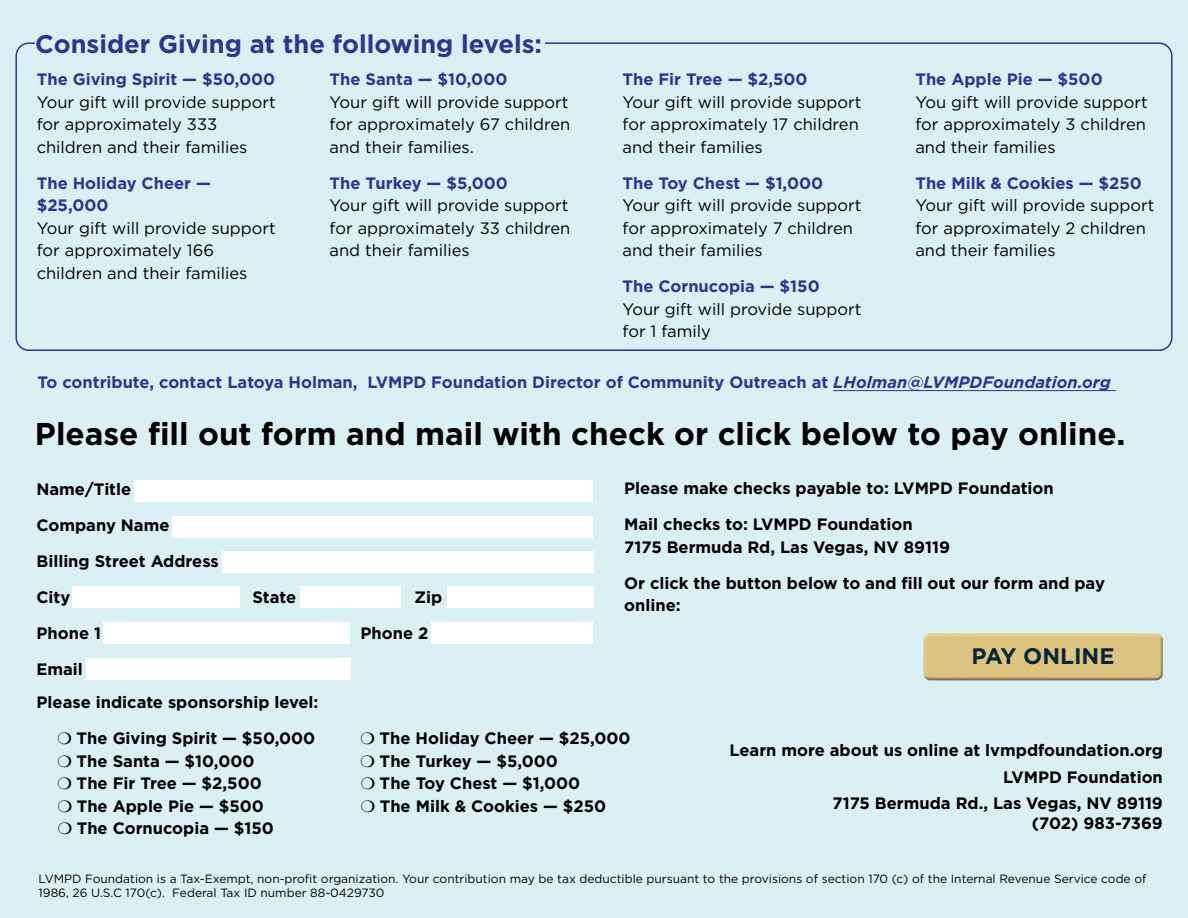
<style>
.page{position:relative;width:1188px;height:918px;background:#dbf0f5}
.page>*{position:absolute;margin:0;border:0;box-sizing:border-box;transform-origin:0 0}
.t1{font:700 31.5px "Gotham";color:#000}
.t2{font:700 25.5px "Gotham";color:#29378d}
.t3{font:700 22.5px "Gotham";color:#0a2538}
.t4{font:16.5px/22.5px "Gotham";color:#000}
.t5{font:700 16.5px/36px "Gotham";color:#000}
.t6{font:700 16.5px/22.5px "Gotham";color:#29378d}
.t7{font:12px/14.4px "Gotham";color:#000}
.s1{font-style:italic}
</style>
<div class="page">
<div style="left:16px;top:43px;width:1156px;height:307px;background:#dbf0f5;border-radius:13px"></div>
<hr style="left:833px;top:390px;width:283px;height:1px;background:#29378d">
<div style="left:35px;top:32px;width:509px;height:40px;background:#dbf0f5"></div>
<div style="left:135px;top:481px;width:458px;height:21px;background:#fff"></div>
<div style="left:173px;top:516px;width:420px;height:22px;background:#fff"></div>
<div style="left:222px;top:551px;width:371px;height:21px;background:#fff"></div>
<div style="left:447px;top:586px;width:146px;height:22px;background:#fff"></div>
<div style="left:432px;top:622px;width:161px;height:22px;background:#fff"></div>
<div style="left:103px;top:622px;width:247px;height:22px;background:#fff"></div>
<div style="left:86px;top:658px;width:264px;height:21px;background:#fff"></div>
<div style="left:300px;top:586px;width:100px;height:22px;background:#fff"></div>
<div style="left:72px;top:586px;width:168px;height:22px;background:#fff"></div>
<div style="left:919px;top:629px;width:246px;height:50px;background:#fff;opacity:.48"></div>
<div style="left:921px;top:634px;width:246px;height:47px;background:#000;opacity:.48"></div>
<h2 class="t2" style="left:35px;top:29px;width:508px">Consider Giving at the following levels:</h2>
<p class="t6" style="left:37px;top:68px;width:240px">The Giving Spirit — $50,000</p>
<p class="t4" style="left:37px;top:90px;width:241px">Your gift will provide support for approximately 333 children and their families</p>
<p class="t6" style="left:37px;top:171px;width:176px">The Holiday Cheer — $25,000</p>
<p class="t4" style="left:37px;top:216px;width:241px">Your gift will provide support for approximately 166 children and their families</p>
<p class="t6" style="left:330px;top:68px;width:179px">The Santa — $10,000</p>
<p class="t4" style="left:330px;top:90px;width:242px;text-align:justify">Your gift will provide support for approximately 67 children and their families.</p>
<p class="t6" style="left:330px;top:171px;width:180px">The Turkey — $5,000</p>
<p class="t4" style="left:330px;top:194px;width:242px;text-align:justify">Your gift will provide support for approximately 33 children and their families</p>
<p class="t6" style="left:622px;top:68px;width:187px">The Fir Tree — $2,500</p>
<p class="t4" style="left:622px;top:90px;width:241px">Your gift will provide support for approximately 17 children and their families</p>
<p class="t6" style="left:622px;top:171px;width:202px">The Toy Chest — $1,000</p>
<p class="t4" style="left:622px;top:194px;width:241px">Your gift will provide support for approximately 7 children and their families</p>
<p class="t6" style="left:622px;top:275px;width:199px">The Cornucopia — $150</p>
<p class="t4" style="left:622px;top:297px;width:241px">Your gift will provide support for 1 family</p>
<p class="t6" style="left:915px;top:68px;width:189px">The Apple Pie — $500</p>
<p class="t4" style="left:915px;top:90px;width:234px;text-align:justify">You gift will provide support for approximately 3 children and their families</p>
<p class="t6" style="left:915px;top:171px;width:228px">The Milk &amp; Cookies — $250</p>
<p class="t4" style="left:915px;top:194px;width:241px">Your gift will provide support for approximately 2 children and their families</p>
<p class="t6" style="left:38px;top:371px;width:1075px">To contribute, contact Latoya Holman, LVMPD Foundation Director of Community Outreach at <span class="s1">LHolman@LVMPDFoundation.org</span></p>
<h1 class="t1" style="left:35px;top:415px;width:1092px">Please fill out form and mail with check or click below to pay online.</h1>
<p class="t5" style="left:36px;top:471px;width:184px">Name/Title<br>Company Name<br>Billing Street Address<br>City</p>
<p class="t5" style="left:624px;top:470px;width:431px">Please make checks payable to: LVMPD Foundation<br>Mail checks to: LVMPD Foundation</p>
<p class="t5" style="left:624px;top:528px;width:482px">7175 Bermuda Rd, Las Vegas, NV 89119<br>Or click the button below to and fill out our form and pay</p>
<p class="t5" style="left:624px;top:587px;width:58px">online:</p>
<p class="t5" style="left:252px;top:579px;width:45px">State</p>
<p class="t5" style="left:414px;top:579px;width:29px">Zip</p>
<p class="t5" style="left:36px;top:615px;width:66px">Phone 1</p>
<p class="t5" style="left:360px;top:615px;width:69px">Phone 2</p>
<p class="t5" style="left:36px;top:651px;width:48px">Email</p>
<p class="t5" style="left:37px;top:684px;width:283px;text-align:right">Please indicate sponsorship level: ❍ The Giving Spirit — $50,000</p>
<p class="t5" style="left:361px;top:720px;width:272px">❍ The Holiday Cheer — $25,000</p>
<p class="t5" style="left:58px;top:742px;width:198px">❍ The Santa — $10,000</p>
<p class="t5" style="left:361px;top:742px;width:199px">❍ The Turkey — $5,000</p>
<p class="t5" style="left:58px;top:765px;width:206px">❍ The Fir Tree — $2,500</p>
<p class="t5" style="left:361px;top:765px;width:221px">❍ The Toy Chest — $1,000</p>
<p class="t5" style="left:58px;top:787px;width:208px">❍ The Apple Pie — $500</p>
<p class="t5" style="left:361px;top:787px;width:247px">❍ The Milk &amp; Cookies — $250</p>
<p class="t5" style="left:58px;top:810px;width:218px">❍ The Cornucopia — $150</p>
<h3 class="t3" style="left:972px;top:643px;width:144px">PAY ONLINE</h3>
<p class="t5" style="left:729px;top:737px;width:435px;line-height:26.5px;text-align:right">Learn more about us online at lvmpdfoundation.org<br>LVMPD Foundation<br>7175 Bermuda Rd., Las Vegas, NV 89119</p>
<p class="t5" style="left:1032px;top:805px;width:133px">(702) 983-7369</p>
<p class="t7" style="left:39px;top:871px;width:1109px">LVMPD Foundation is a Tax-Exempt, non-profit organization. Your contribution may be tax deductible pursuant to the provisions of section 170 (c) of the Internal Revenue Service code of<br>1986, 26 U.S.C 170(c). Federal Tax ID number 88-0429730</p>
</div>
